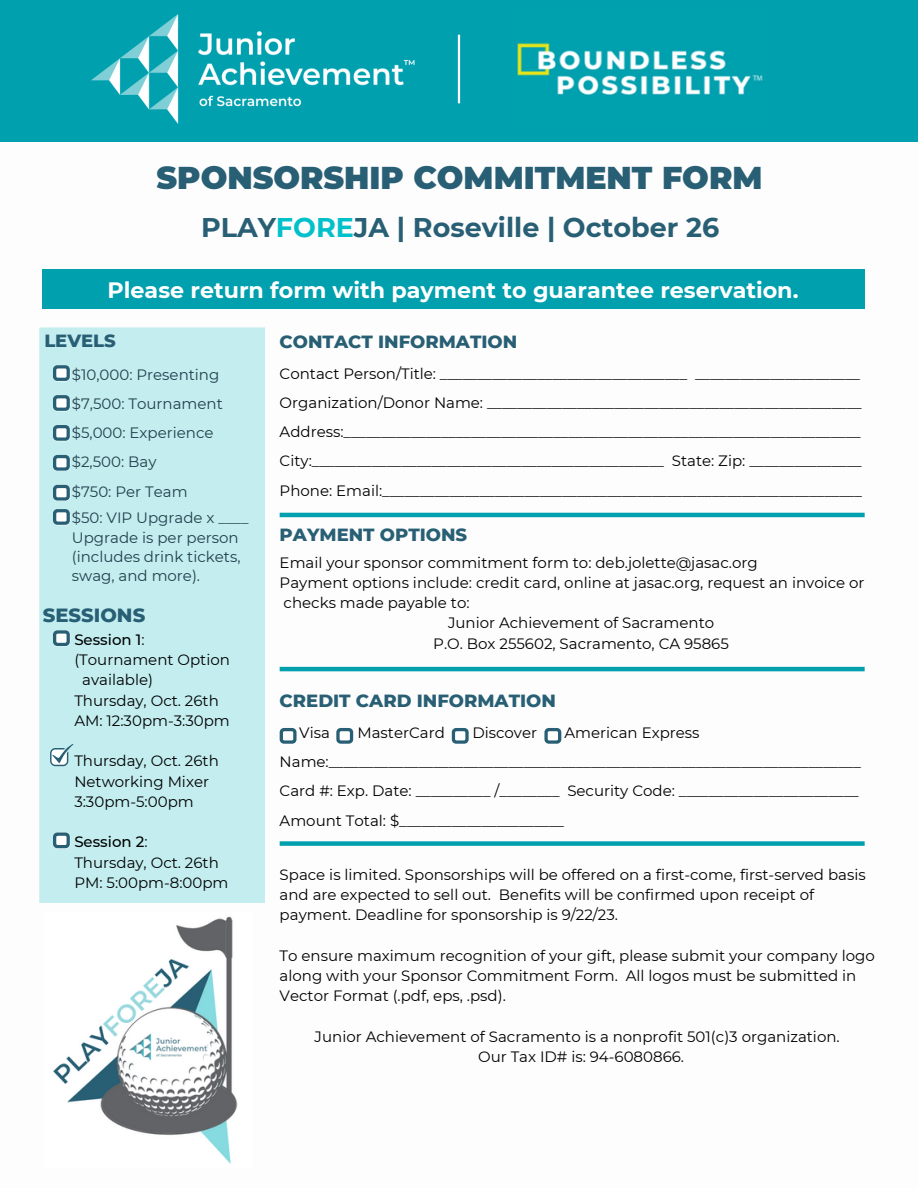
<style>
.page{position:relative;width:918px;height:1188px;background:#fff}
.page>*{position:absolute;margin:0;border:0;box-sizing:border-box;transform-origin:0 0}
.t1{font:900 31.5px "Montserrat";color:#285f74}
.t2{font:700 27px "Montserrat";color:#285f74}
.t3{font:700 22.2px "Montserrat";color:#fff}
.t4{font:800 19.5px "Montserrat";color:#285f74}
.t5{font:800 18px "Montserrat";color:#285f74}
.t6{font:15px/20.2px "Montserrat";color:#000}
.t7{font:15px "Montserrat";color:#22404d}
.t8{font:500 15px "Montserrat";color:#000}
.s1{color:#00c0ca}
.s2{font-weight:400}
</style>
<div class="page">
<div style="left:0;top:0;width:918px;height:141px;background:#00a0af"></div>
<img style="left:92px;top:15px;width:323px;height:109px">
<img style="left:517px;top:43px;width:246px;height:52px">
<hr style="left:458px;top:35px;width:2px;height:68px;background:#fff">
<div style="left:42px;top:269px;width:823px;height:39px;background:#00a0af"></div>
<div style="left:40px;top:327px;width:225px;height:575px;background:#c3edef"></div>
<hr style="left:280px;top:667px;width:585px;height:4px;background:#00a0af">
<div style="left:280px;top:841px;width:585px;height:5px;background:#00a0af"></div>
<svg style="left:53px;top:365px;width:17px;height:16px"></svg>
<svg style="left:53px;top:395px;width:17px;height:16px"></svg>
<svg style="left:53px;top:425px;width:17px;height:16px"></svg>
<svg style="left:53px;top:455px;width:17px;height:16px"></svg>
<svg style="left:53px;top:485px;width:17px;height:16px"></svg>
<svg style="left:53px;top:509px;width:17px;height:16px"></svg>
<svg style="left:53px;top:630px;width:17px;height:16px"></svg>
<svg style="left:53px;top:833px;width:17px;height:16px"></svg>
<svg style="left:280px;top:728px;width:17px;height:16px"></svg>
<svg style="left:336px;top:728px;width:18px;height:16px"></svg>
<svg style="left:452px;top:728px;width:17px;height:16px"></svg>
<svg style="left:544px;top:728px;width:18px;height:16px"></svg>
<img style="left:53px;top:916px;width:185px;height:248px">
<svg style="left:50px;top:744px;width:24px;height:22px"></svg>
<hr style="left:280px;top:513px;width:585px;height:4px;background:#00a0af">
<p class="t1" style="left:157px;top:158px;width:607px">SPONSORSHIP COMMITMENT FORM</p>
<p class="t2" style="left:201px;top:211px;width:520px">PLAY<span class="s1">FORE</span>JA | Roseville | October 26</p>
<p class="t3" style="left:108px;top:276px;width:692px">Please return form with payment to guarantee reservation.</p>
<p class="t5" style="left:44px;top:330px;width:73px">LEVELS</p>
<p class="t7" style="left:72px;top:365px;width:149px">$10,000: Presenting</p>
<p class="t7" style="left:72px;top:394px;width:152px">$7,500: Tournament</p>
<p class="t7" style="left:72px;top:424px;width:143px">$5,000: Experience</p>
<p class="t7" style="left:72px;top:453px;width:86px">$2,500: Bay</p>
<p class="t7" style="left:72px;top:482px;width:117px">$750: Per Team</p>
<p class="t7" style="left:72px;top:508px;width:178px">$50: VIP Upgrade x ____</p>
<p class="t7" style="left:72px;top:528px;width:168px">Upgrade is per person</p>
<p class="t7" style="left:72px;top:547px;width:170px">(includes drink tickets,</p>
<p class="t7" style="left:72px;top:567px;width:130px">swag, and more).</p>
<p class="t4" style="left:43px;top:604px;width:104px">SESSIONS</p>
<p class="t8" style="left:74px;top:630px;width:72px">Session 1<span class="s2">:</span></p>
<p class="t6" style="left:74px;top:650px;width:157px">(Tournament Option</p>
<p class="t6" style="left:82px;top:670px;width:72px">available)</p>
<p class="t6" style="left:74px;top:690px;width:146px">Thursday, Oct. 26th</p>
<p class="t6" style="left:74px;top:710px;width:157px">AM: 12:30pm-3:30pm</p>
<p class="t6" style="left:74px;top:751px;width:146px">Thursday, Oct. 26th</p>
<p class="t6" style="left:74px;top:771px;width:136px">Networking Mixer</p>
<p class="t6" style="left:74px;top:791px;width:121px">3:30pm-5:00pm</p>
<p class="t8" style="left:74px;top:833px;width:75px">Session 2<span class="s2">:</span></p>
<p class="t6" style="left:74px;top:852px;width:146px">Thursday, Oct. 26th</p>
<p class="t6" style="left:74px;top:872px;width:156px">PM: 5:00pm-8:00pm</p>
<p class="t5" style="left:280px;top:330px;width:239px">CONTACT INFORMATION</p>
<p class="t6" style="left:280px;top:363px;width:582px">Contact Person/Title: _________________________________ ______________________</p>
<p class="t6" style="left:280px;top:392px;width:584px">Organization/Donor Name: __________________________________________________</p>
<p class="t6" style="left:280px;top:422px;width:583px">Address:_____________________________________________________________________</p>
<p class="t6" style="left:280px;top:451px;width:584px">City:_______________________________________________ State: Zip: _______________</p>
<p class="t6" style="left:280px;top:480px;width:584px">Phone: Email:________________________________________________________________</p>
<p class="t5" style="left:280px;top:524px;width:189px">PAYMENT OPTIONS</p>
<p class="t6" style="left:280px;top:552px;width:480px">Email your sponsor commitment form to: deb.jolette@jasac.org</p>
<p class="t6" style="left:280px;top:572px;width:586px">Payment options include: credit card, online at jasac.org, request an invoice or checks made payable to:</p>
<p class="t6" style="left:448px;top:613px;width:268px">Junior Achievement of Sacramento</p>
<p class="t6" style="left:433px;top:633px;width:297px">P.O. Box 255602, Sacramento, CA 95865</p>
<p class="t5" style="left:280px;top:690px;width:278px">CREDIT CARD INFORMATION</p>
<p class="t6" style="left:299px;top:722px;width:32px">Visa</p>
<p class="t6" style="left:357px;top:722px;width:89px">MasterCard</p>
<p class="t6" style="left:472px;top:722px;width:66px">Discover</p>
<p class="t6" style="left:565px;top:722px;width:137px">American Express</p>
<p class="t6" style="left:280px;top:752px;width:583px">Name:_______________________________________________________________________</p>
<p class="t6" style="left:280px;top:781px;width:581px">Card #: Exp. Date: __________ /________ Security Code: ________________________</p>
<p class="t6" style="left:280px;top:810px;width:286px">Amount Total: $______________________</p>
<p class="t6" style="left:280px;top:864px;width:588px">Space is limited. Sponsorships will be offered on a first-come, first-served basis and are expected to sell out. Benefits will be confirmed upon receipt of payment. Deadline for sponsorship is 9/22/23.</p>
<p class="t6" style="left:280px;top:945px;width:597px">To ensure maximum recognition of your gift, please submit your company logo along with your Sponsor Commitment Form. All logos must be submitted in<br>Vector Format (.pdf, eps, .psd).</p>
<p class="t6" style="left:315px;top:1026px;width:527px">Junior Achievement of Sacramento is a nonprofit 501(c)3 organization.</p>
<p class="t6" style="left:478px;top:1046px;width:208px">Our Tax ID# is: 94-6080866.</p>
</div>
